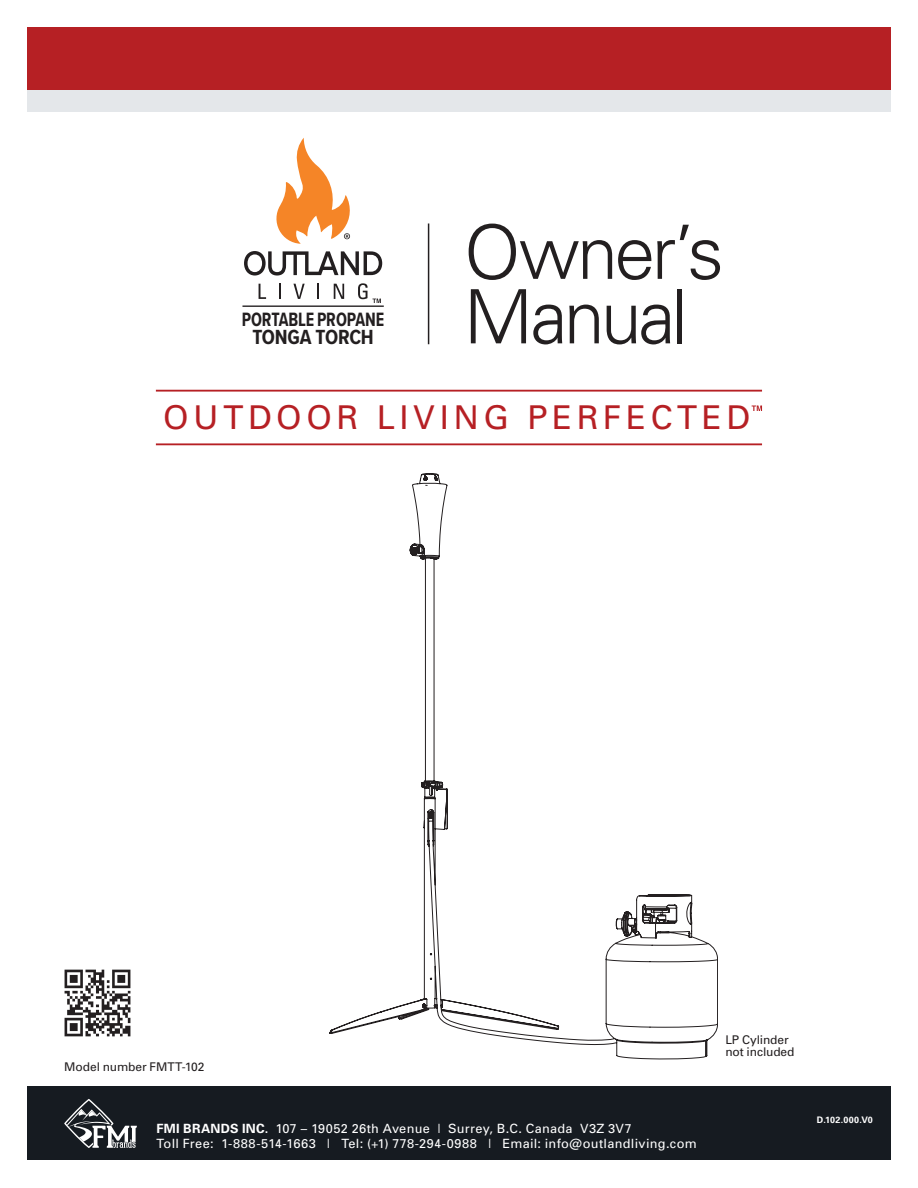
<style>
.page{position:relative;width:918px;height:1188px;background:#fff}
.page>*{position:absolute;margin:0;border:0;box-sizing:border-box;transform-origin:0 0}
.t1{font:300 75px/64.5px "Univers";letter-spacing:-.05em;color:#231f20}
.t2{font:32.85px "Univers";letter-spacing:.14em;color:#b62024}
.t3{font:700 21.15px "Proxima Nova Cond";letter-spacing:-.01em;color:#231f20}
.t4{font:700 19.95px "Proxima Nova Cond";letter-spacing:-.01em;color:#231f20;scale:.88 1}
.t5{font:12.75px/15px "Univers";letter-spacing:.025em;color:#fff}
.t6{font:12px/12px "Univers";letter-spacing:-.005em;color:#231f20}
.t7{font:700 9px "Univers";letter-spacing:.025em;color:#fff}
.s1{font-weight:700}
</style>
<div class="page">
<div style="left:27px;top:1087px;width:864px;height:73px;background:#161b21"></div>
<svg style="left:64px;top:1099px;width:73px;height:49px"></svg>
<div style="left:27px;top:27px;width:864px;height:63px;background:#b62024"></div>
<svg style="left:330px;top:473px;width:388px;height:586px"></svg>
<div style="left:27px;top:90px;width:864px;height:21px;background:#e4e7ea"></div>
<hr style="left:428px;top:224px;width:1px;height:120px;background:#231f20">
<hr style="left:242px;top:306px;width:142px;height:1px;background:#231f20">
<svg style="left:244px;top:251px;width:138px;height:25px"></svg>
<svg style="left:259px;top:284px;width:7px;height:15px"></svg>
<svg style="left:279px;top:284px;width:2px;height:15px"></svg>
<svg style="left:293px;top:284px;width:12px;height:15px"></svg>
<svg style="left:317px;top:284px;width:2px;height:15px"></svg>
<svg style="left:334px;top:284px;width:10px;height:15px"></svg>
<svg style="left:358px;top:283px;width:23px;height:20px"></svg>
<svg style="left:276px;top:138px;width:74px;height:106px"></svg>
<hr style="left:156px;top:390px;width:606px;height:2px;background:#b62024">
<hr style="left:156px;top:443px;width:606px;height:2px;background:#b62024">
<svg style="left:752px;top:406px;width:10px;height:5px"></svg>
<img style="left:64px;top:969px;width:67px;height:68px">
<h3 class="t4" style="left:242px;top:308px;width:163px">PORTABLE PROPANE</h3>
<h3 class="t3" style="left:252px;top:325px;width:123px">TONGA TORCH</h3>
<h1 class="t1" style="left:464px;top:218px;width:262px">Owner’s<br>Manual</h1>
<h2 class="t2" style="left:163px;top:397px;width:589px">OUTDOOR LIVING PERFECTED</h2>
<p class="t6" style="left:64px;top:1061px;width:142px">Model number FMTT-102</p>
<p class="t5" style="left:157px;top:1121px;width:542px"><span class="s1">FMI BRANDS INC.</span> 107 – 19052 26th Avenue | Surrey, B.C. Canada V3Z 3V7<br>Toll Free: 1-888-514-1663 | Tel: (+1) 778-294-0988 | Email: info@outlandliving.com</p>
<p class="t6" style="left:725px;top:1033px;width:71px">LP Cylinder not included</p>
<p class="t7" style="left:817px;top:1114px;width:58px">D.102.000.V0</p>
</div>
